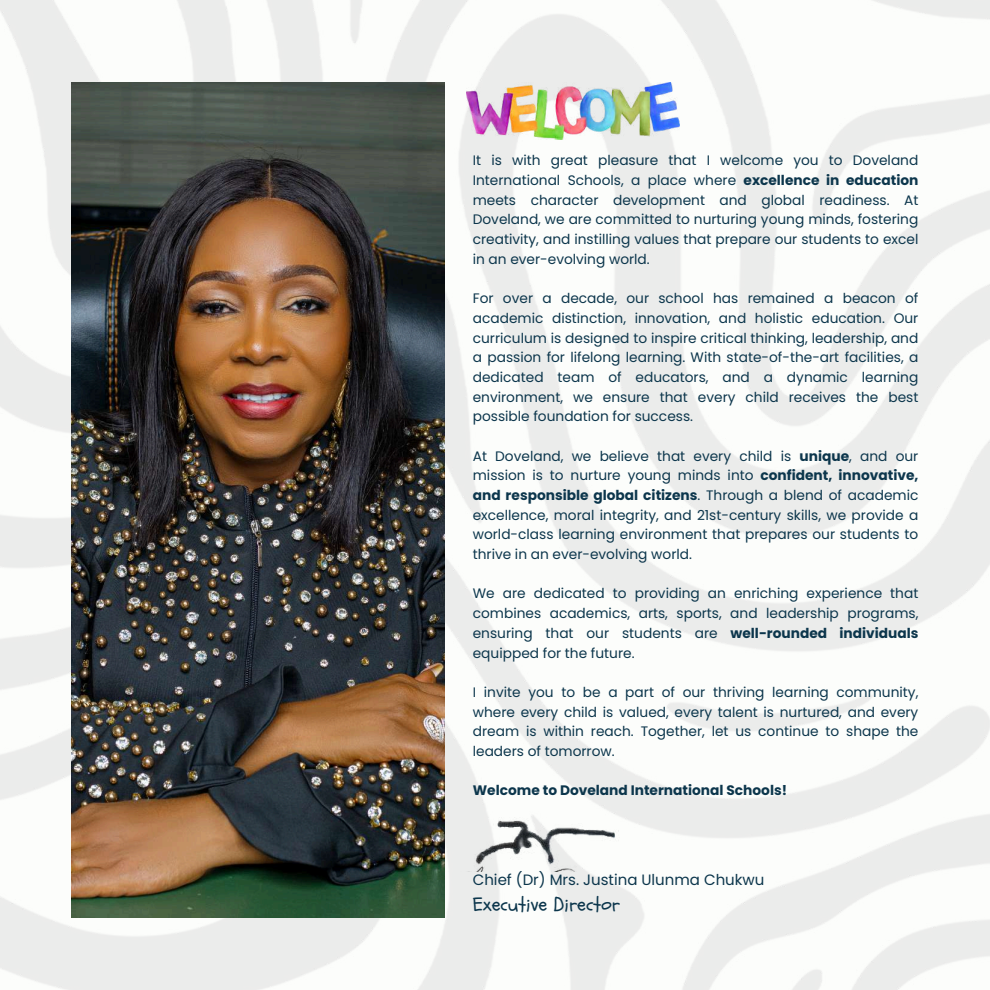
<style>
.page{position:relative;width:990px;height:990px;background:#fff}
.page>*{position:absolute;margin:0;border:0;box-sizing:border-box;transform-origin:0 0}
.t1{font:20px "Schoolbell";color:#0c364c}
.t2{font:15px "Poppins";color:#0c364c}
.t3{font:13.75px/19.8px "Poppins";color:#0c364c;text-align:justify}
.t4{font:700 13.75px "Poppins";color:#0c364c}
.s1{font-weight:700}
</style>
<div class="page">
<img style="left:0;top:0;width:990px;height:990px">
<img style="left:72px;top:83px;width:373px;height:834px">
<img style="left:466px;top:83px;width:214px;height:56px">
<img style="left:445px;top:796px;width:208px;height:75px">
<p class="t3" style="left:473px;top:151px;width:447px">It is with great pleasure that I welcome you to Doveland International Schools, a place where <span class="s1">excellence in education </span>meets character development and global readiness. At Doveland, we are committed to nurturing young minds, fostering creativity, and instilling values that prepare our students to excel in an ever-evolving world.</p>
<p class="t3" style="left:473px;top:288px;width:447px">For over a decade, our school has remained a beacon of academic distinction, innovation, and holistic education. Our curriculum is designed to inspire critical thinking, leadership, and a passion for lifelong learning. With state-of-the-art facilities, a dedicated team of educators, and a dynamic learning environment, we ensure that every child receives the best possible foundation for success.</p>
<p class="t3" style="left:473px;top:446px;width:447px">At Doveland, we believe that every child is <span class="s1">unique</span>, and our mission is to nurture young minds into <span class="s1">confident, innovative, and responsible global citizens</span>. Through a blend of academic excellence, moral integrity, and 21st-century skills, we provide a world-class learning environment that prepares our students to thrive in an ever-evolving world.</p>
<p class="t3" style="left:473px;top:584px;width:447px">We are dedicated to providing an enriching experience that combines academics, arts, sports, and leadership programs, ensuring that our students are <span class="s1">well-rounded individuals </span>equipped for the future.</p>
<p class="t3" style="left:473px;top:682px;width:447px">I invite you to be a part of our thriving learning community, where every child is valued, every talent is nurtured, and every dream is within reach. Together, let us continue to shape the leaders of tomorrow.</p>
<p class="t4" style="left:473px;top:781px;width:316px">Welcome to Doveland International Schools!</p>
<p class="t2" style="left:473px;top:869px;width:293px">Chief (Dr) Mrs. Justina Ulunma Chukwu</p>
<h1 class="t1" style="left:473px;top:892px;width:149px">Executive Director</h1>
</div>
